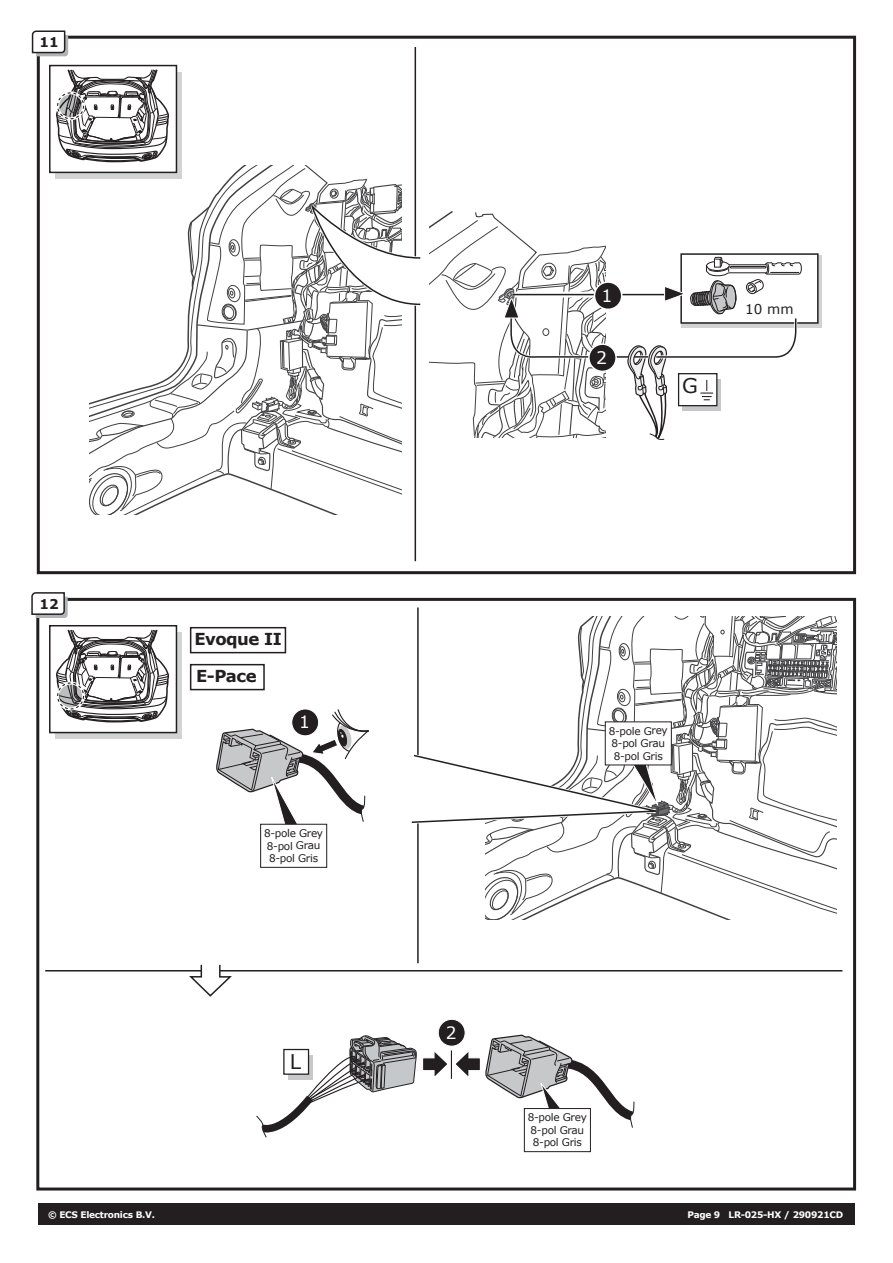
<style>
.page{position:relative;width:893px;height:1263px;background:#fff}
.page>*{position:absolute;margin:0;border:0;box-sizing:border-box;transform-origin:0 0}
.t1{font:20.25px "Verdana";color:#231f20}
.t2{font:17.25px "Verdana";color:#fff}
.t3{font:17.1px "Verdana";color:#fff}
.t4{font:700 16.5px "Verdana";letter-spacing:-.03em;color:#231f20}
.t5{font:700 13.5px "Verdana";color:#231f20}
.t6{font:13.5px "Verdana";color:#231f20}
.t7{font:10.5px/12.6px "Verdana";letter-spacing:-.03em;color:#231f20}
.t8{font:700 9px "Verdana";letter-spacing:-.03em;color:#fff}
</style>
<div class="page">
<div style="left:38px;top:1203px;width:817px;height:21px;background:#231f20"></div>
<div style="left:37px;top:36px;width:819px;height:538px;border:3px solid #231f20"></div>
<svg style="left:31px;top:30px;width:37px;height:26px"></svg>
<div style="left:36px;top:598px;width:820px;height:592px;border:3px solid #231f20"></div>
<svg style="left:31px;top:592px;width:37px;height:26px"></svg>
<div style="left:49px;top:65px;width:128px;height:108px;background:#fff;border:2px solid #231f20"></div>
<hr style="left:415px;top:47px;width:1px;height:514px;background:#231f20">
<svg style="left:55px;top:68px;width:366px;height:446px"></svg>
<div style="left:682px;top:255px;width:140px;height:72px;background:#d1d3d4"></div>
<div style="left:680px;top:253px;width:139px;height:71px;background:#fff;border:2px solid #231f20"></div>
<svg style="left:429px;top:211px;width:373px;height:229px"></svg>
<div style="left:190px;top:627px;width:96px;height:26px;background:#fff;border:2px solid #231f20"></div>
<div style="left:190px;top:664px;width:75px;height:26px;background:#fff;border:2px solid #231f20"></div>
<svg style="left:55px;top:632px;width:127px;height:107px"></svg>
<div style="left:49px;top:625px;width:128px;height:108px;background:#fff;border:2px solid #231f20"></div>
<svg style="left:56px;top:629px;width:113px;height:94px"></svg>
<div style="left:56px;top:681px;width:29px;height:29px;border:3px solid #fff;border-radius:50%"></div>
<div style="left:57px;top:682px;width:27px;height:27px;border:1px dashed #231f20;border-radius:50%"></div>
<hr style="left:45px;top:970px;width:797px;height:1px;background:#231f20">
<div style="left:260px;top:824px;width:67px;height:44px;background:#fff;border:1px solid #231f20"></div>
<svg style="left:216px;top:709px;width:153px;height:120px"></svg>
<hr style="left:417px;top:607px;width:2px;height:356px;background:#231f20">
<svg style="left:411px;top:616px;width:426px;height:303px"></svg>
<svg style="left:256px;top:1019px;width:379px;height:122px"></svg>
<div style="left:524px;top:1108px;width:67px;height:44px;background:#fff;border:1px solid #231f20"></div>
<div style="left:288px;top:1055px;width:24px;height:25px;background:linear-gradient(to right,#c7c8ca,#c7c8ca)"></div>
<div style="left:283px;top:1049px;width:26px;height:26px;background:#fff;border:1px solid #231f20"></div>
<svg style="left:187px;top:964px;width:47px;height:33px"></svg>
<div style="left:292px;top:709px;width:27px;height:27px;background:#231f20;border-radius:50%"></div>
<div style="left:291px;top:709px;width:28px;height:27px;border:1px solid #fff;border-radius:50%"></div>
<div style="left:438px;top:1019px;width:27px;height:27px;background:#231f20;border-radius:50%"></div>
<div style="left:438px;top:1019px;width:27px;height:27px;border:1px solid #fff;border-radius:50%"></div>
<p class="t5" style="left:39px;top:33px;width:21px">11</p>
<p class="t5" style="left:39px;top:595px;width:21px">12</p>
<h3 class="t4" style="left:194px;top:628px;width:89px">Evoque II</h3>
<h3 class="t4" style="left:196px;top:665px;width:62px">E-Pace</h3>
<h3 class="t3" style="left:299px;top:710px;width:12px">1</h3>
<p class="t7" style="left:264px;top:827px;width:61px">8-pole Grey<br>8-pol Grau<br>8-pol Gris</p>
<h1 class="t1" style="left:290px;top:1047px;width:13px">L</h1>
<h2 class="t2" style="left:602px;top:284px;width:12px">1</h2>
<h2 class="t2" style="left:596px;top:346px;width:12px">2</h2>
<h1 class="t1" style="left:682px;top:372px;width:17px">G</h1>
<p class="t6" style="left:745px;top:300px;width:50px">10 mm</p>
<p class="t7" style="left:609px;top:724px;width:61px">8-pole Grey<br>8-pol Grau<br>8-pol Gris</p>
<h3 class="t3" style="left:446px;top:1021px;width:12px">2</h3>
<p class="t7" style="left:528px;top:1111px;width:61px">8-pole Grey<br>8-pol Grau<br>8-pol Gris</p>
<p class="t8" style="left:48px;top:1208px;width:108px">© ECS Electronics B.V.</p>
<p class="t8" style="left:687px;top:1208px;width:157px">Page 9 LR-025-HX / 290921CD</p>
</div>
